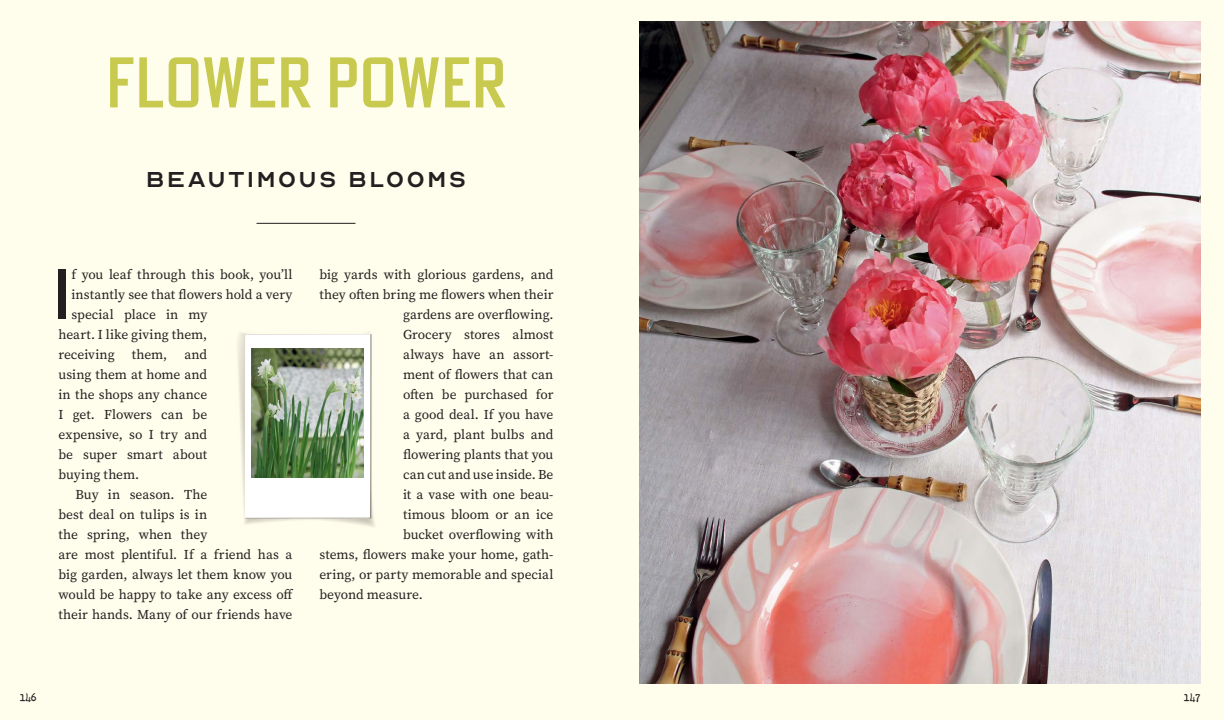
<style>
.page{position:relative;width:1224px;height:720px;background:#fffdec}
.page>*{position:absolute;margin:0;border:0;box-sizing:border-box;transform-origin:0 0}
.t1{font:500 70px "Poster Gothic Cond ATF";color:#c8ca4f}
.t2{font:500 69.4px "Poster Gothic Cond ATF";color:#231f20}
.t3{font:30px "Optician Sans";letter-spacing:.065em;color:#231f20}
.t4{font:13.5px/20px "Source Serif 4";letter-spacing:-.005em;color:#231f20;text-align:justify}
.t5{font:500 9px "Chandler 42";color:#231f20}
</style>
<div class="page">
<img style="left:639px;top:22px;width:562px;height:662px">
<img style="left:238px;top:333px;width:137px;height:194px">
<svg style="left:242px;top:222px;width:131px;height:305px"></svg>
<div style="left:250px;top:346px;width:114px;height:132px;background:#231f20;opacity:.1"></div>
<h1 class="t1" style="left:105px;top:37px;width:403px">FLOWER POWER</h1>
<h3 class="t3" style="left:146px;top:166px;width:322px">BEAUTIMOUS BLOOMS</h3>
<h2 class="t2" style="left:54px;top:249px;width:18px">I</h2>
<p class="t4" style="left:71px;top:264px;width:223px">f you leaf through this book, you’ll</p>
<p class="t4" style="left:71px;top:284px;width:223px">instantly see that flowers hold a very</p>
<p class="t4" style="left:71px;top:304px;width:137px">special place in my</p>
<p class="t4" style="left:59px;top:324px;width:150px">heart. I like giving them,</p>
<p class="t4" style="left:59px;top:344px;width:58px">receiving</p>
<p class="t4" style="left:132px;top:344px;width:37px">them,</p>
<p class="t4" style="left:59px;top:344px;width:150px;text-indent:126px">and using them at home and in the shops any chance I get. Flowers can be expensive, so I try and be super smart about buying them.</p>
<p class="t4" style="left:59px;top:484px;width:236px;text-align:left;text-indent:17px">Buy in season. The<br>best deal on tulips is in<br>the spring, when they<br>are most plentiful. If a friend has a big garden, always let them know you would be happy to take any excess off their hands. Many of our friends have</p>
<p class="t4" style="left:320px;top:264px;width:235px">big yards with glorious gardens, and</p>
<p class="t4" style="left:320px;top:284px;width:236px">they often bring me flowers when their</p>
<p class="t4" style="left:403px;top:304px;width:152px">gardens are overflowing.</p>
<p class="t4" style="left:403px;top:324px;width:152px">Grocery stores almost</p>
<p class="t4" style="left:403px;top:344px;width:152px">always have an assort-</p>
<p class="t4" style="left:403px;top:364px;width:152px">ment of flowers that can</p>
<p class="t4" style="left:403px;top:384px;width:152px">often be purchased for</p>
<p class="t4" style="left:403px;top:404px;width:152px">a good deal. If you have</p>
<p class="t4" style="left:403px;top:424px;width:152px">a yard, plant bulbs and</p>
<p class="t4" style="left:403px;top:444px;width:152px">flowering plants that you</p>
<p class="t4" style="left:403px;top:464px;width:152px">can cut and use inside. Be</p>
<p class="t4" style="left:403px;top:484px;width:152px">it a vase with one beau-</p>
<p class="t4" style="left:403px;top:504px;width:152px">timous bloom or an ice</p>
<p class="t4" style="left:403px;top:524px;width:152px">bucket overflowing with</p>
<p class="t4" style="left:320px;top:544px;width:235px">stems, flowers make your home, gath-</p>
<p class="t4" style="left:320px;top:564px;width:236px">ering, or party memorable and special</p>
<p class="t4" style="left:320px;top:584px;width:105px">beyond measure.</p>
<p class="t5" style="left:20px;top:692px;width:18px">146</p>
<p class="t5" style="left:1184px;top:692px;width:18px">147</p>
</div>
